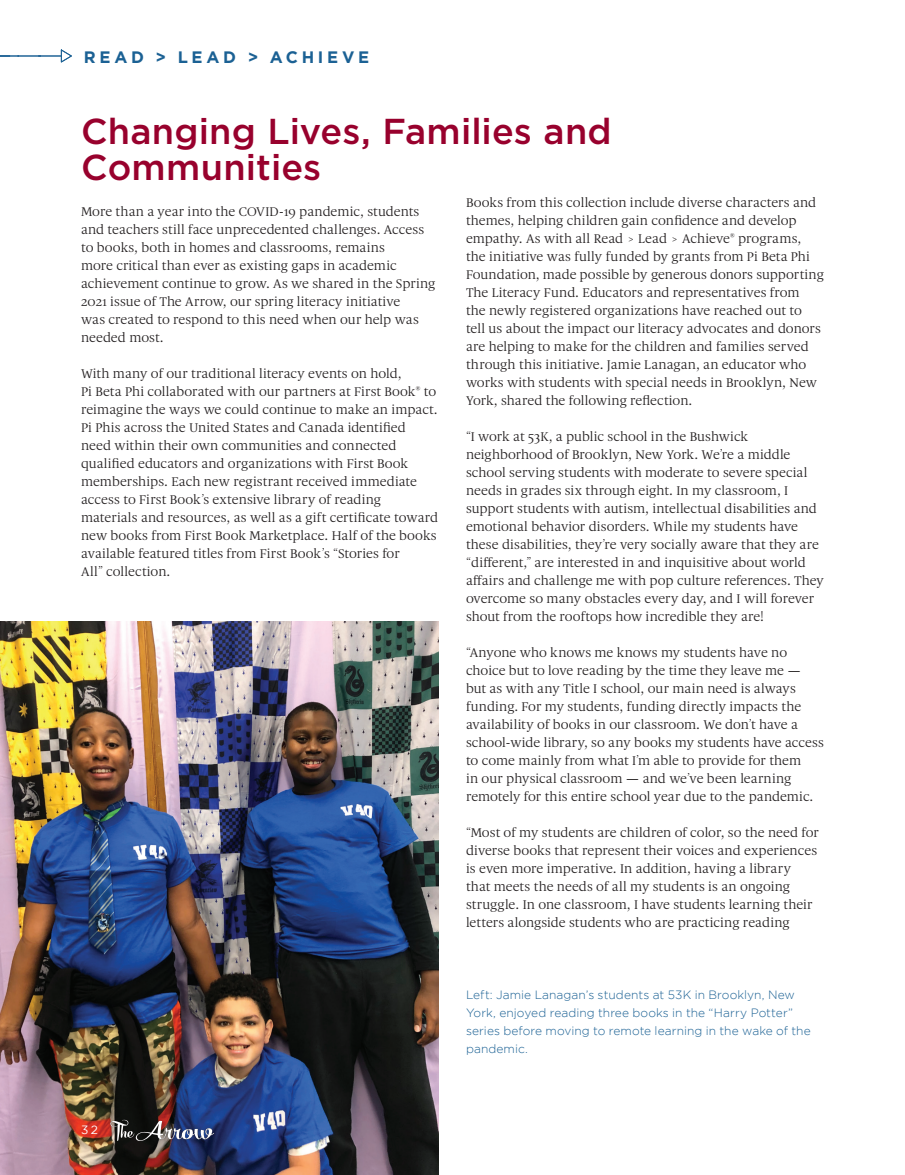
<style>
.page{position:relative;width:905px;height:1175px;background:#fff}
.page>*{position:absolute;margin:0;border:0;box-sizing:border-box;transform-origin:0 0}
.t1{font:500 36px/36px "Gotham";letter-spacing:.005em;color:#98012d}
.t2{font:700 16.5px "Gotham";letter-spacing:.22em;color:#1b6194}
.t3{font:13.5px/18px "Gauthier FY";letter-spacing:.005em;color:#231f20}
.t4{font:300 12px/18px "Gotham";letter-spacing:.005em;color:#1b6194}
.t5{font:12px "Gotham";color:#fff}
</style>
<div class="page">
<img style="left:0;top:621px;width:439px;height:553px">
<svg style="left:0;top:49px;width:72px;height:14px"></svg>
<svg style="left:110px;top:1119px;width:104px;height:25px;background:#4d4f5f"></svg>
<p class="t2" style="left:84px;top:48px;width:287px">READ &gt; LEAD &gt; ACHIEVE</p>
<p class="t1" style="left:81px;top:113px;width:532px">Changing Lives, Families and<br>Communities</p>
<p class="t3" style="left:81px;top:202px;width:356px">More than a year into the COVID-19 pandemic, students and teachers still face unprecedented challenges. Access to books, both in homes and classrooms, remains<br>more critical than ever as existing gaps in academic achievement continue to grow. As we shared in the Spring 2021 issue of The Arrow, our spring literacy initiative<br>was created to respond to this need when our help was needed most.</p>
<p class="t3" style="left:81px;top:364px;width:358px">With many of our traditional literacy events on hold,<br>Pi Beta Phi collaborated with our partners at First Book<sup>®</sup> to reimagine the ways we could continue to make an impact.<br>Pi Phis across the United States and Canada identified need within their own communities and connected qualified educators and organizations with First Book memberships. Each new registrant received immediate access to First Book’s extensive library of reading materials and resources, as well as a gift certificate toward new books from First Book Marketplace. Half of the books available featured titles from First Book’s “Stories for<br>All” collection.</p>
<p class="t5" style="left:81px;top:1123px;width:18px">32</p>
<p class="t3" style="left:466px;top:193px;width:359px">Books from this collection include diverse characters and themes, helping children gain confidence and develop empathy. As with all Read &gt; Lead &gt; Achieve<sup>®</sup> programs, the initiative was fully funded by grants from Pi Beta Phi Foundation, made possible by generous donors supporting The Literacy Fund. Educators and representatives from<br>the newly registered organizations have reached out to tell us about the impact our literacy advocates and donors are helping to make for the children and families served through this initiative. Jamie Lanagan, an educator who works with students with special needs in Brooklyn, New York, shared the following reflection.</p>
<p class="t3" style="left:466px;top:427px;width:359px">“I work at 53K, a public school in the Bushwick neighborhood of Brooklyn, New York. We’re a middle school serving students with moderate to severe special needs in grades six through eight. In my classroom, I support students with autism, intellectual disabilities and emotional behavior disorders. While my students have these disabilities, they’re very socially aware that they are “different,” are interested in and inquisitive about world affairs and challenge me with pop culture references. They overcome so many obstacles every day, and I will forever shout from the rooftops how incredible they are!</p>
<p class="t3" style="left:466px;top:643px;width:359px">“Anyone who knows me knows my students have no choice but to love reading by the time they leave me — but as with any Title I school, our main need is always funding. For my students, funding directly impacts the availability of books in our classroom. We don’t have a school-wide library, so any books my students have access to come mainly from what I’m able to provide for them<br>in our physical classroom — and we’ve been learning remotely for this entire school year due to the pandemic.</p>
<p class="t3" style="left:466px;top:823px;width:354px">“Most of my students are children of color, so the need for diverse books that represent their voices and experiences is even more imperative. In addition, having a library<br>that meets the needs of all my students is an ongoing struggle. In one classroom, I have students learning their letters alongside students who are practicing reading</p>
<p class="t4" style="left:466px;top:986px;width:346px">Left: Jamie Lanagan’s students at 53K in Brooklyn, New York, enjoyed reading three books in the “Harry Potter” series before moving to remote learning in the wake of the pandemic.</p>
</div>
